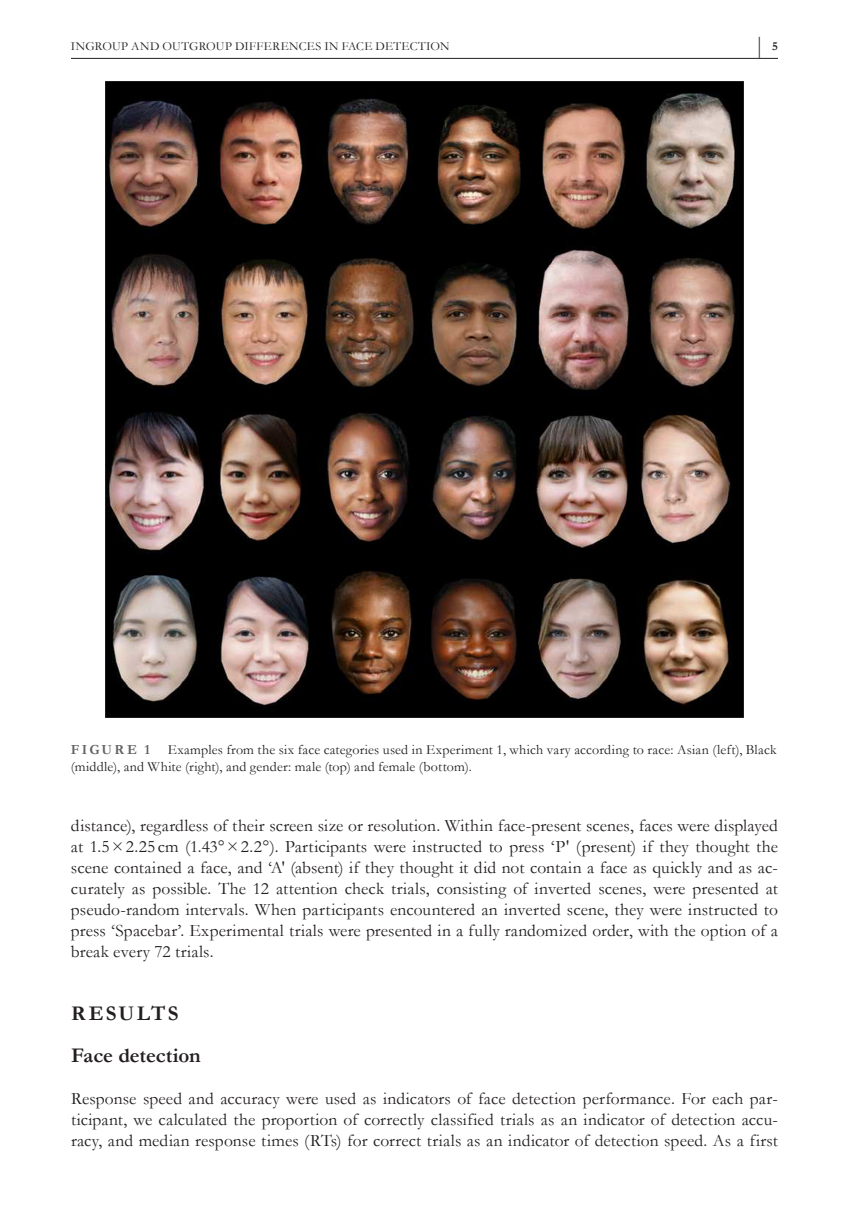
<style>
.page{position:relative;width:849px;height:1221px;background:#fff}
.page>*{position:absolute;margin:0;border:0;box-sizing:border-box;transform-origin:0 0}
.t1{font:700 23.62px "Garamond";color:#231f20;scale:.47 1}
.t2{font:700 21px/42px "Garamond";color:#231f20}
.t3{font:17.5px/21px "Garamond";letter-spacing:.01em;color:#231f20;text-align:justify}
.t4{font:14px/17.5px "Garamond";letter-spacing:.015em;color:#231f20}
.t5{font:700 14px "Garamond";letter-spacing:.16em;color:#636366}
.t6{font:12.25px "Garamond";letter-spacing:.025em;color:#231f20}
.s1{font-size:12.25px}
</style>
<div class="page">
<hr style="left:71px;top:58px;width:706px;height:1px;background:#231f20">
<img style="left:105px;top:81px;width:639px;height:637px">
<p class="t6" style="left:71px;top:42px;width:380px">INGROUP AND OUTGROUP DIFFERENCES IN FACE DETECTION</p>
<h1 class="t1" style="left:756px;top:36px;width:47px">| <span class="s1">5</span></h1>
<p class="t4" style="left:71px;top:742px;width:707px;text-indent:97px">Examples from the six face categories used in Experiment 1, which vary according to race: Asian (left), Black (middle), and White (right), and gender: male (top) and female (bottom).</p>
<p class="t5" style="left:71px;top:744px;width:80px">FIGURE 1</p>
<p class="t3" style="left:71px;top:816px;width:708px">distance), regardless of their screen size or resolution. Within face- present scenes, faces were displayed at 1.5 × 2.25 cm (1.43° × 2.2°). Participants were instructed to press ‘P' (present) if they thought the scene contained a face, and ‘A' (absent) if they thought it did not contain a face as quickly and as ac&shy;curately as possible. The 12 attention check trials, consisting of inverted scenes, were presented at pseudo- random intervals. When participants encountered an inverted scene, they were instructed to press ‘Spacebar’. Experimental trials were presented in a fully randomized order, with the option of a break every 72 trials.</p>
<p class="t2" style="left:71px;top:994px;width:131px">RESULTS<br>Face detection</p>
<p class="t3" style="left:71px;top:1089px;width:708px">Response speed and accuracy were used as indicators of face detection performance. For each par&shy;ticipant, we calculated the proportion of correctly classified trials as an indicator of detection accu&shy;racy, and median response times (RTs) for correct trials as an indicator of detection speed. As a first</p>
</div>
